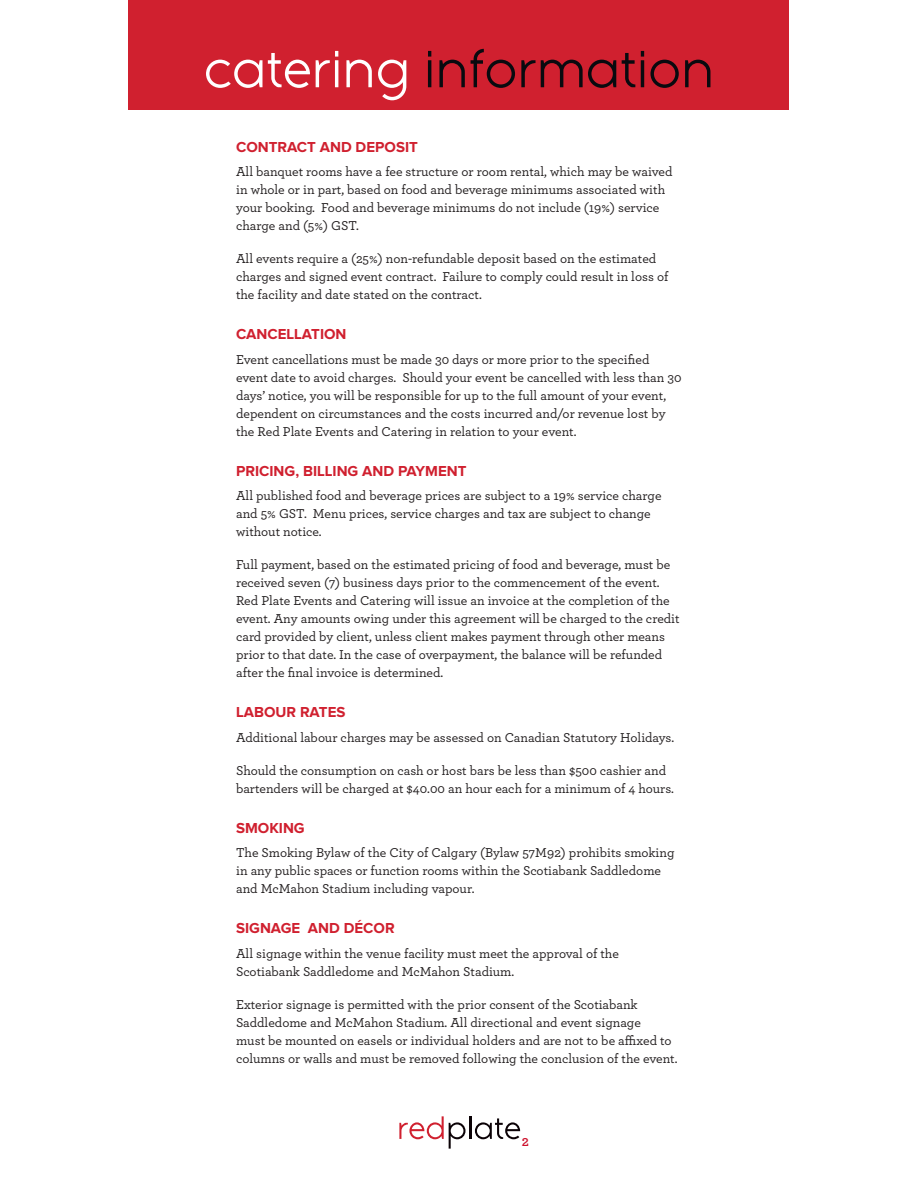
<style>
.page{position:relative;width:918px;height:1188px;background:#fff}
.page>*{position:absolute;margin:0;border:0;box-sizing:border-box;transform-origin:0 0}
.t1{font:54px "Full Sans LC50";color:#090a0f}
.t2{font:700 15px "Proxima Nova";color:#d0202f}
.t3{font:500 13.5px/18px "Archer Pro";color:#231f20}
.t4{font:700 12px "Archer Pro";color:#cd122d}
.s1{color:#fff}
</style>
<div class="page">
<div style="left:129px;top:0;width:660px;height:110px;background:#d0202f"></div>
<svg style="left:399px;top:1116px;width:67px;height:33px"></svg>
<hr style="left:469px;top:1116px;width:2px;height:23px;background:#0b0206">
<svg style="left:475px;top:1118px;width:45px;height:21px"></svg>
<h1 class="t1" style="left:204px;top:38px;width:512px"><span class="s1">catering</span> information</h1>
<p class="t2" style="left:236px;top:138px;width:183px">CONTRACT AND DEPOSIT</p>
<p class="t3" style="left:236px;top:162px;width:438px">All banquet rooms have a fee structure or room rental, which may be waived in whole or in part, based on food and beverage minimums associated with your booking. Food and beverage minimums do not include (19%) service charge and (5%) GST.</p>
<p class="t3" style="left:236px;top:249px;width:434px">All events require a (25%) non-refundable deposit based on the estimated charges and signed event contract. Failure to comply could result in loss of the facility and date stated on the contract.</p>
<p class="t2" style="left:236px;top:326px;width:112px">CANCELLATION</p>
<p class="t3" style="left:236px;top:350px;width:447px">Event cancellations must be made 30 days or more prior to the specified event date to avoid charges. Should your event be cancelled with less than 30 days’ notice, you will be responsible for up to the full amount of your event, dependent on circumstances and the costs incurred and/or revenue lost by the Red Plate Events and Catering in relation to your event.</p>
<p class="t2" style="left:236px;top:462px;width:232px">PRICING, BILLING AND PAYMENT</p>
<p class="t3" style="left:236px;top:486px;width:427px">All published food and beverage prices are subject to a 19% service charge and 5% GST. Menu prices, service charges and tax are subject to change without notice.</p>
<p class="t3" style="left:236px;top:555px;width:445px">Full payment, based on the estimated pricing of food and beverage, must be received seven (7) business days prior to the commencement of the event.<br>Red Plate Events and Catering will issue an invoice at the completion of the event. Any amounts owing under this agreement will be charged to the credit card provided by client, unless client makes payment through other means prior to that date. In the case of overpayment, the balance will be refunded after the final invoice is determined.</p>
<p class="t2" style="left:236px;top:704px;width:111px">LABOUR RATES</p>
<p class="t3" style="left:236px;top:728px;width:440px">Additional labour charges may be assessed on Canadian Statutory Holidays.</p>
<p class="t3" style="left:236px;top:761px;width:439px">Should the consumption on cash or host bars be less than $500 cashier and bartenders will be charged at $40.00 an hour each for a minimum of 4 hours.</p>
<p class="t2" style="left:236px;top:819px;width:70px">SMOKING</p>
<p class="t3" style="left:236px;top:843px;width:440px">The Smoking Bylaw of the City of Calgary (Bylaw 57M92) prohibits smoking in any public spaces or function rooms within the Scotiabank Saddledome and McMahon Stadium including vapour.</p>
<p class="t2" style="left:236px;top:920px;width:160px">SIGNAGE AND DÉCOR</p>
<p class="t3" style="left:236px;top:944px;width:384px">All signage within the venue facility must meet the approval of the<br>Scotiabank Saddledome and McMahon Stadium.</p>
<p class="t3" style="left:236px;top:995px;width:443px">Exterior signage is permitted with the prior consent of the Scotiabank Saddledome and McMahon Stadium. All directional and event signage<br>must be mounted on easels or individual holders and are not to be affixed to columns or walls and must be removed following the conclusion of the event.</p>
<p class="t4" style="left:522px;top:1133px;width:9px">2</p>
</div>
